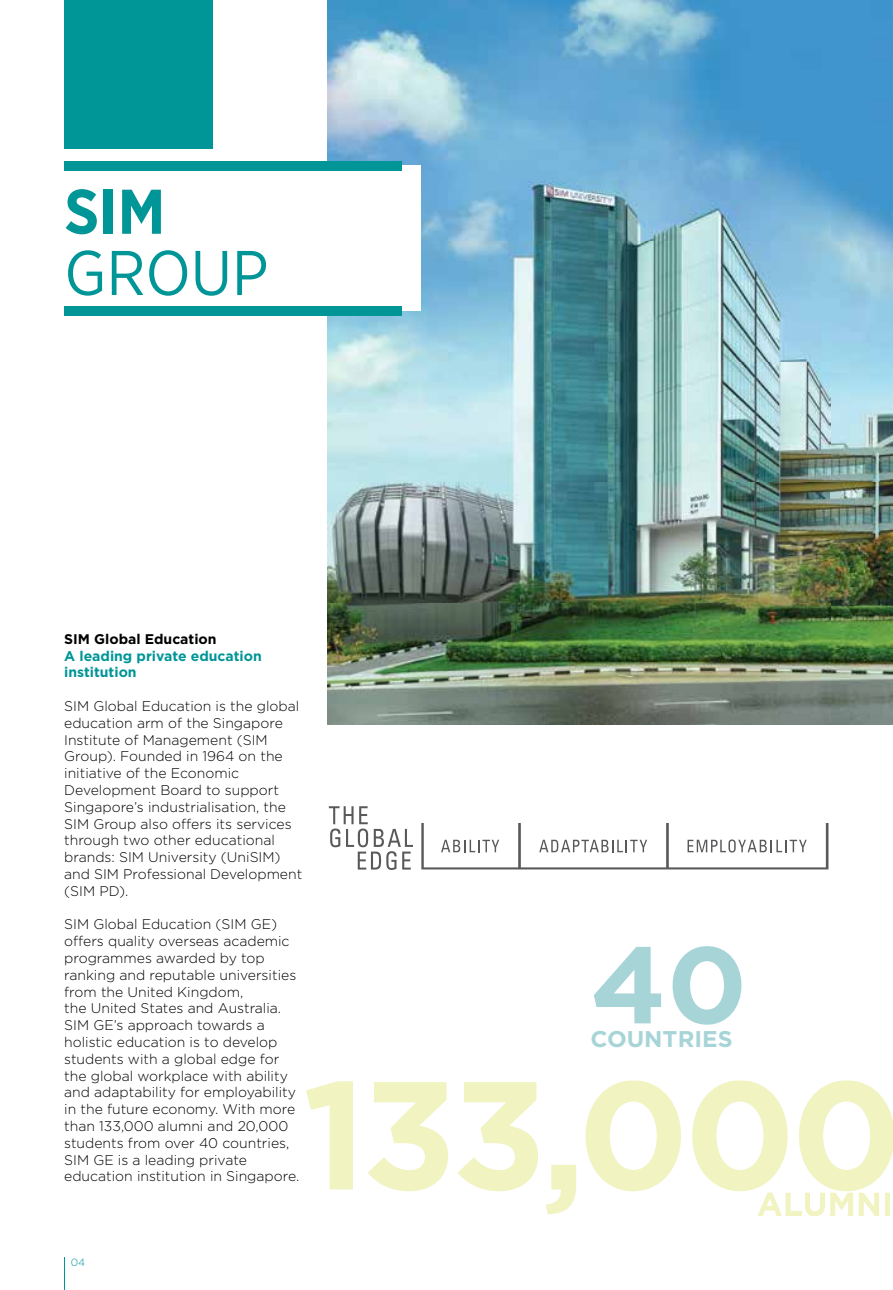
<style>
.page{position:relative;width:893px;height:1290px;background:#fff}
.page>*{position:absolute;margin:0;border:0;box-sizing:border-box;transform-origin:0 0}
.t1{font:700 153.3px "Gotham";letter-spacing:-.035em;color:#f1f3c1}
.t2{font:700 108.5px "Gotham";color:#a7d5d7}
.t3{font:63px "Gotham Narrow";color:#009597}
.t4{font:700 63px "Gotham Narrow";color:#009597}
.t5{font:700 32.73px "Gotham";letter-spacing:.005em;color:#f1f3c1}
.t6{font:700 22.75px "Gotham";color:#a7d5d7}
.t7{font:300 14px/16.8px "Gotham";color:#000}
.t8{font:700 14px/16.8px "Gotham";color:#009597}
.t9{font:700 14px "Gotham";color:#000}
.t10{font:300 10.5px "Gotham";color:#009597}
</style>
<div class="page">
<hr style="left:64px;top:1258px;width:1px;height:32px;background:#009597">
<img style="left:327px;top:0;width:566px;height:724px">
<div style="left:45px;top:166px;width:375px;height:145px;background:#fff"></div>
<div style="left:64px;top:306px;width:338px;height:10px;background:#009597"></div>
<div style="left:64px;top:161px;width:338px;height:9px;background:#009597"></div>
<div style="left:64px;top:0;width:149px;height:148px;background:#009597"></div>
<svg style="left:329px;top:806px;width:84px;height:64px"></svg>
<svg style="left:421px;top:823px;width:407px;height:46px"></svg>
<svg style="left:758px;top:1192px;width:132px;height:22px"></svg>
<h3 class="t4" style="left:64px;top:171px;width:102px">SIM</h3>
<h3 class="t3" style="left:64px;top:234px;width:205px">GROUP</h3>
<p class="t9" style="left:64px;top:629px;width:154px">SIM Global Education</p>
<p class="t8" style="left:64px;top:647px;width:199px">A leading private education institution</p>
<p class="t7" style="left:64px;top:697px;width:240px">SIM Global Education is the global education arm of the Singapore<br>Institute of Management (SIM<br>Group). Founded in 1964 on the initiative of the Economic<br>Development Board to support<br>Singapore’s industrialisation, the<br>SIM Group also offers its services through two other educational brands: SIM University (UniSIM) and SIM Professional Development (SIM PD).</p>
<p class="t7" style="left:64px;top:916px;width:237px">SIM Global Education (SIM GE) offers quality overseas academic programmes awarded by top ranking and reputable universities from the United Kingdom,<br>the United States and Australia.<br>SIM GE’s approach towards a holistic education is to develop students with a global edge for the global workplace with ability and adaptability for employability in the future economy. With more than 133,000 alumni and 20,000 students from over 40 countries,<br>SIM GE is a leading private education institution in Singapore.</p>
<h2 class="t2" style="left:590px;top:913px;width:159px">40</h2>
<h3 class="t6" style="left:590px;top:1024px;width:144px">COUNTRIES</h3>
<h1 class="t1" style="left:302px;top:1033px;width:602px">133,000</h1>
<h3 class="t5" style="left:757px;top:1182px;width:138px">ALUMNI</h3>
<p class="t10" style="left:71px;top:1256px;width:16px">04</p>
</div>
